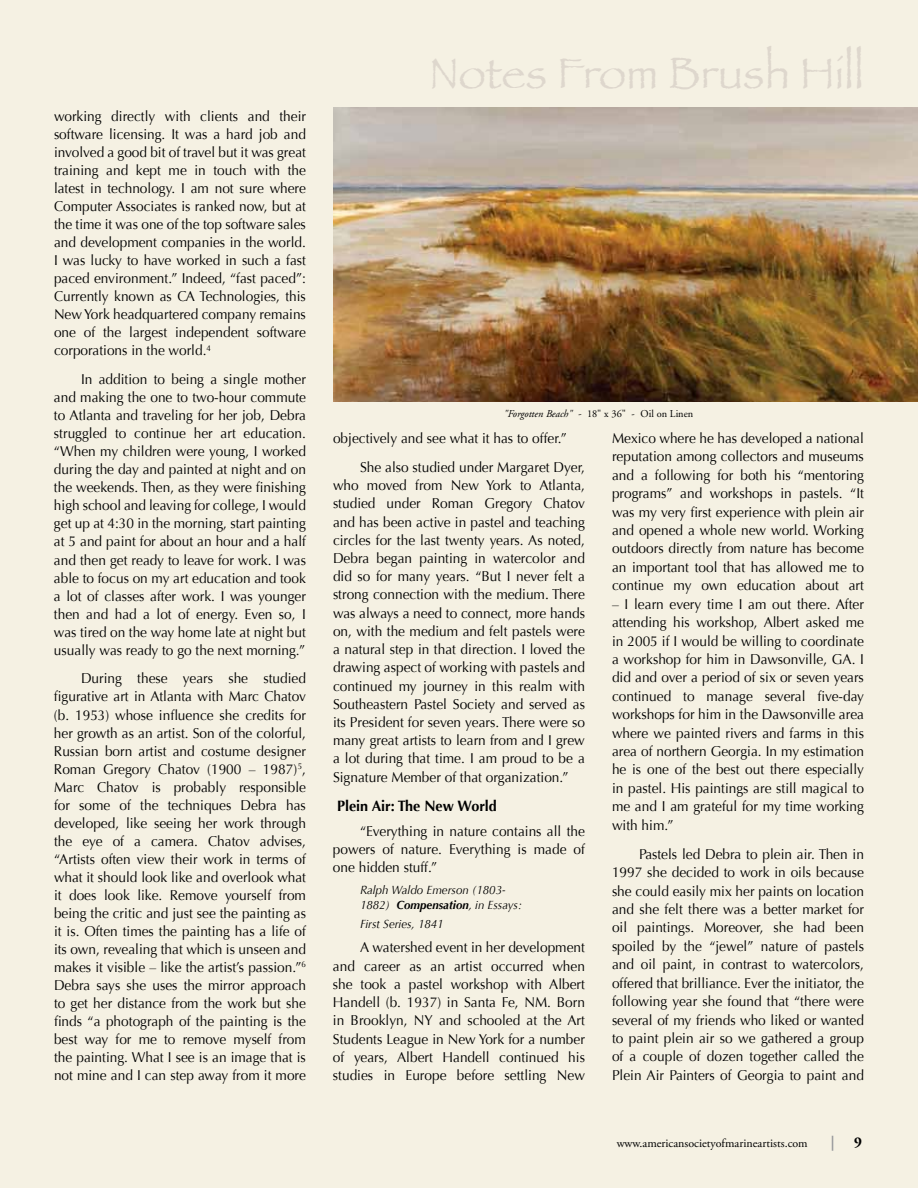
<style>
.page{position:relative;width:918px;height:1188px;background:#f5f1e3}
.page>*{position:absolute;margin:0;border:0;box-sizing:border-box;transform-origin:0 0}
.t1{font:45px "Papyrus";color:#ded7cd}
.t2{font:700 15px "Optima";color:#000;scale:.96 1}
.t3{font:700 15px "Adobe Garamond Pro";color:#939598}
.t4{font:700 15px "Adobe Garamond Pro";color:#000}
.t5{font:14.25px/18px "Optima";color:#000;text-align:justify;scale:.96 1}
.t6{font:italic 12px/15.1px "Optima";color:#000;scale:.96 1}
.t7{font:12px "Adobe Garamond Pro";letter-spacing:-.005em;color:#000}
.t8{font:10.5px "Adobe Garamond";color:#000}
.s1{font-style:italic}
.s2{font-weight:700}
</style>
<div class="page">
<img style="left:333px;top:107px;width:585px;height:295px">
<p class="t5" style="left:54px;top:107px;width:264px">working directly with clients and their software licensing. It was a hard job and involved a good bit of travel but it was great training and kept me in touch with the latest in technology. I am not sure where Computer Associates is ranked now, but at the time it was one of the top software sales and development companies in the world.<br>I was lucky to have worked in such a fast paced environment.” Indeed, “fast paced”:<br>Currently known as CA Technologies, this New York headquartered company remains one of the largest independent software corporations in the world.<sup>4</sup></p>
<p class="t5" style="left:54px;top:371px;width:264px;text-indent:27px">In addition to being a single mother and making the one to two-hour commute to Atlanta and traveling for her job, Debra struggled to continue her art education. “When my children were young, I worked during the day and painted at night and on the weekends. Then, as they were finishing high school and leaving for college, I would get up at 4:30 in the morning, start painting at 5 and paint for about an hour and a half and then get ready to leave for work. I was able to focus on my art education and took a lot of classes after work. I was younger then and had a lot of energy. Even so, I was tired on the way home late at night but usually was ready to go the next morning.”</p>
<p class="t5" style="left:54px;top:670px;width:264px;text-indent:27px">During these years she studied figurative art in Atlanta with Marc Chatov (b. 1953) whose influence she credits for her growth as an artist. Son of the colorful, Russian born artist and costume designer Roman Gregory Chatov (1900 – 1987)<sup>5</sup>, Marc Chatov is probably responsible for some of the techniques Debra has developed, like seeing her work through the eye of a camera. Chatov advises, “Artists often view their work in terms of what it should look like and overlook what it does look like. Remove yourself from being the critic and just see the painting as it is. Often times the painting has a life of its own, revealing that which is unseen and makes it visible – like the artist’s passion.”<sup>6<br></sup>Debra says she uses the mirror approach to get her distance from the work but she finds “a photograph of the painting is the best way for me to remove myself from the painting. What I see is an image that is not mine and I can step away from it more</p>
<h1 class="t1" style="left:429px;top:46px;width:436px">Notes From Brush Hill</h1>
<p class="t8" style="left:504px;top:408px;width:191px"><span class="s1">"Forgotten Beach" -</span> 18" x 36" - Oil on Linen</p>
<p class="t5" style="left:360px;top:424px;width:236px;line-height:29px;text-indent:-27px">objectively and see what it has to offer.”<br>She also studied under Margaret Dyer,</p>
<p class="t5" style="left:333px;top:476px;width:264px">who moved from New York to Atlanta, studied under Roman Gregory Chatov and has been active in pastel and teaching circles for the last twenty years. As noted, Debra began painting in watercolor and did so for many years. “But I never felt a strong connection with the medium. There was always a need to connect, more hands on, with the medium and felt pastels were a natural step in that direction. I loved the drawing aspect of working with pastels and continued my journey in this realm with Southeastern Pastel Society and served as its President for seven years. There were so many great artists to learn from and I grew a lot during that time. I am proud to be a Signature Member of that organization.”</p>
<p class="t2" style="left:337px;top:797px;width:168px">Plein Air: The New World</p>
<p class="t5" style="left:333px;top:822px;width:264px;text-indent:27px">“Everything in nature contains all the powers of nature. Everything is made of one hidden stuff.”</p>
<p class="t6" style="left:360px;top:883px;width:170px">Ralph Waldo Emerson (1803-<br>1882) <span class="s2">Compensation</span>, in Essays:</p>
<p class="t6" style="left:360px;top:916px;width:89px">First Series, 1841</p>
<p class="t5" style="left:333px;top:939px;width:264px;text-indent:27px">A watershed event in her development and career as an artist occurred when she took a pastel workshop with Albert Handell (b. 1937) in Santa Fe, NM. Born in Brooklyn, NY and schooled at the Art Students League in New York for a number of years, Albert Handell continued his studies in Europe before settling New</p>
<p class="t5" style="left:612px;top:429px;width:264px;line-height:18.5px">Mexico where he has developed a national reputation among collectors and museums and a following for both his “mentoring programs” and workshops in pastels. “It was my very first experience with plein air and opened a whole new world. Working outdoors directly from nature has become an important tool that has allowed me to continue my own education about art</p>
<p class="t5" style="left:612px;top:595px;width:264px;line-height:18.5px">– I learn every time I am out there. After attending his workshop, Albert asked me in 2005 if I would be willing to coordinate a workshop for him in Dawsonville, GA. I did and over a period of six or seven years continued to manage several five-day workshops for him in the Dawsonville area where we painted rivers and farms in this area of northern Georgia. In my estimation he is one of the best out there especially in pastel. His paintings are still magical to me and I am grateful for my time working with him.”</p>
<p class="t5" style="left:612px;top:845px;width:264px;line-height:18.5px;text-indent:27px">Pastels led Debra to plein air. Then in 1997 she decided to work in oils because she could easily mix her paints on location and she felt there was a better market for oil paintings. Moreover, she had been spoiled by the “jewel” nature of pastels and oil paint, in contrast to watercolors, offered that brilliance. Ever the initiator, the following year she found that “there were several of my friends who liked or wanted to paint plein air so we gathered a group of a couple of dozen together called the Plein Air Painters of Georgia to paint and</p>
<p class="t7" style="left:617px;top:1136px;width:193px">www.americansocietyofmarineartists.com</p>
<p class="t3" style="left:831px;top:1133px;width:5px">|</p>
<p class="t4" style="left:854px;top:1133px;width:9px">9</p>
</div>
